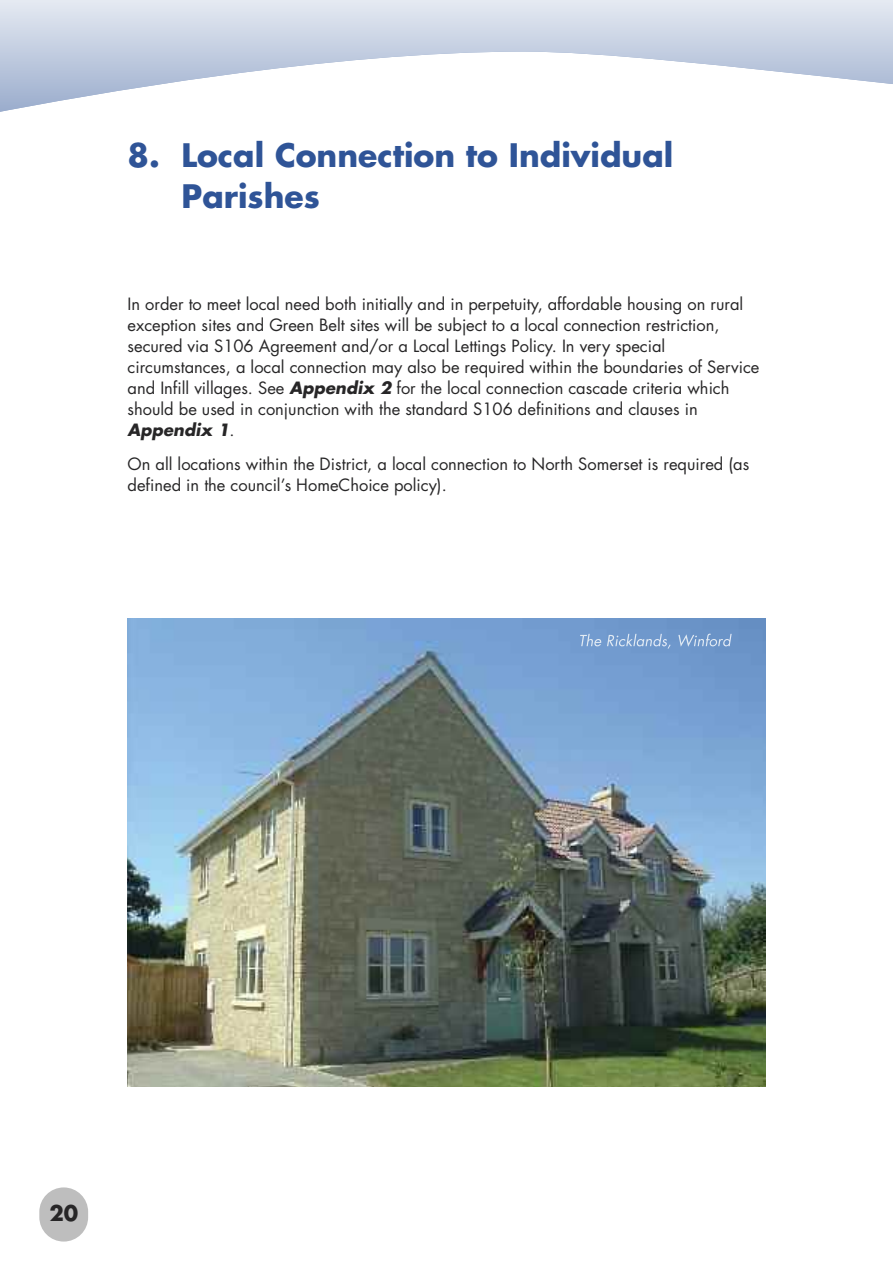
<style>
.page{position:relative;width:893px;height:1263px;background:#fff}
.page>*{position:absolute;margin:0;border:0;box-sizing:border-box;transform-origin:0 0}
.t1{font:700 31.5px/41px "Futura LT";color:#2f5497}
.t2{font:700 21px "Futura LT";color:#272627}
.t3{font:16.5px/21px "Futura LT";color:#272627}
.s1{font-weight:700;font-style:italic}
</style>
<div class="page">
<div style="left:39px;top:1187px;width:49px;height:54px;background:#bebebe;border-radius:24px"></div>
<svg style="left:0;top:0;width:893px;height:112px"></svg>
<img style="left:128px;top:618px;width:637px;height:469px">
<img style="left:580px;top:634px;width:143px;height:15px">
<h1 class="t1" style="left:182px;top:138px;width:493px;text-indent:-54px">8. Local Connection to Individual<br>Parishes</h1>
<p class="t3" style="left:128px;top:295px;width:633px">In order to meet local need both initially and in perpetuity, affordable housing on rural exception sites and Green Belt sites will be subject to a local connection restriction, secured via S106 Agreement and/or a Local Lettings Policy. In very special circumstances, a local connection may also be required within the boundaries of Service and Infill villages. See <span class="s1">Appendix 2</span> for the local connection cascade criteria which should be used in conjunction with the standard S106 definitions and clauses in <span class="s1">Appendix 1</span>.</p>
<p class="t3" style="left:128px;top:454px;width:623px">On all locations within the District, a local connection to North Somerset is required (as defined in the council’s HomeChoice policy).</p>
<p class="t2" style="left:49px;top:1203px;width:30px">20</p>
</div>
